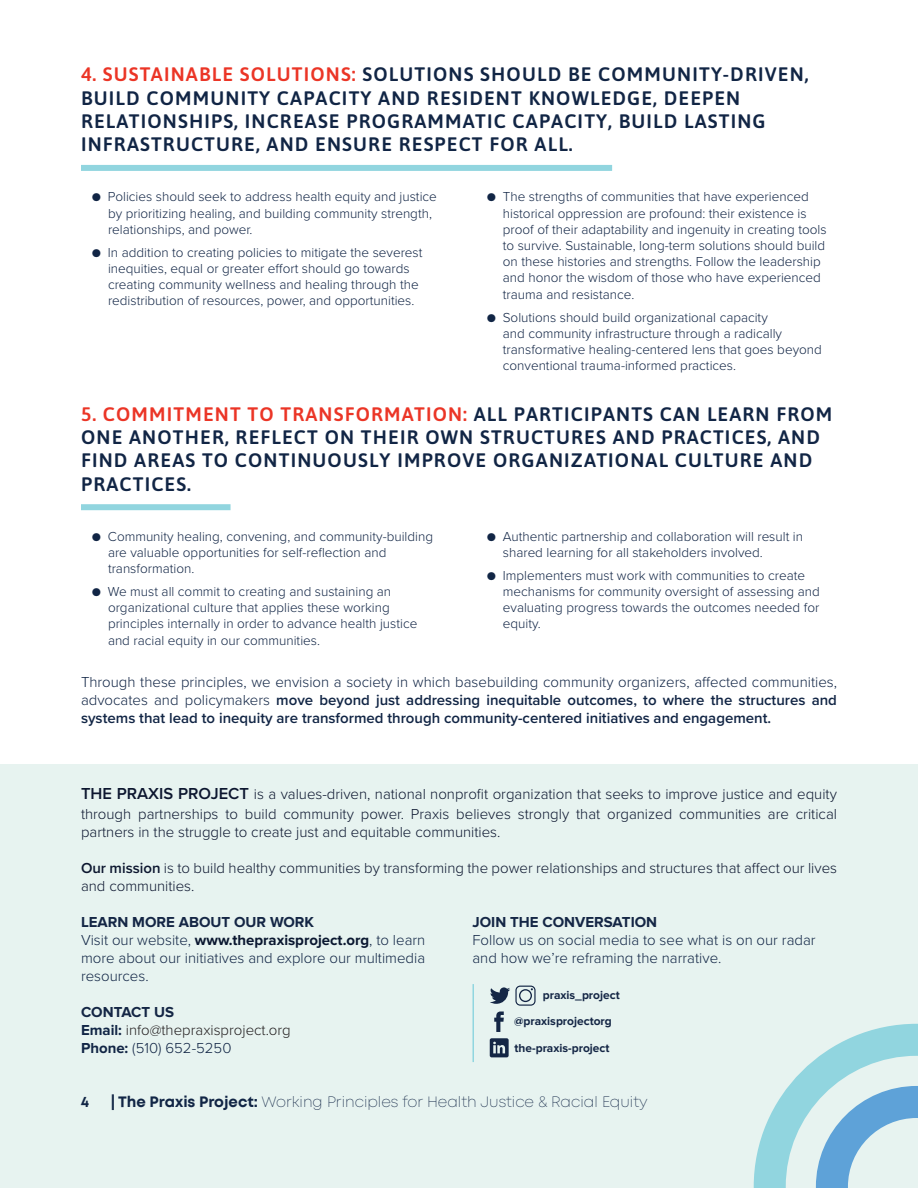
<style>
.page{position:relative;width:918px;height:1188px;background:#fff}
.page>*{position:absolute;margin:0;border:0;box-sizing:border-box;transform-origin:0 0}
.Header_1{font:600 19.5px/23.4px "Asap";letter-spacing:.06em;color:#112545}
.t1{font:300 15px/19.8px "Proxima Nova";color:#0c162f}
.t2{font:600 15px/18px "Proxima Nova";color:#112545;text-align:justify}
.body{font:300 15px/18px "Proxima Nova";color:#112545;text-align:justify}
.t3{font:15px "Mont Extra Light DEMO";color:#112545}
.body-2{font:700 15px "Proxima Nova";color:#142645}
.t4{font:300 15px "Proxima Nova";color:#231f20}
.t5{font:700 15px "Mont";color:#112545}
.t6{font:300 13.5px/16.2px "Proxima Nova";color:#112545}
.t7{font:700 12px/26.1px "Proxima Nova";color:#142645}
.s1{color:#eb3526}
.s2{font-weight:300}
.s3{font-weight:600;font-size:16.5px}
.s4{font-weight:600}
.s5{font-weight:700;color:#0a1730}
.s6{font-weight:700;color:#112545}
.s7{font-weight:700}
.s8{font-family:"Mont";font-weight:700}
</style>
<div class="page">
<div style="left:81px;top:165px;width:531px;height:6px;background:#91d5df"></div>
<div style="left:81px;top:504px;width:150px;height:6px;background:#91d5df"></div>
<div style="left:0;top:765px;width:918px;height:423px;background:#e7f3f0"></div>
<svg style="left:490px;top:986px;width:46px;height:20px"></svg>
<svg style="left:494px;top:1012px;width:10px;height:20px"></svg>
<svg style="left:490px;top:1038px;width:19px;height:19px"></svg>
<hr style="left:472px;top:984px;width:2px;height:78px;background:#91d6e0">
<svg style="left:754px;top:1024px;width:164px;height:164px"></svg>
<p class="Header_1" style="left:81px;top:62px;width:729px"><span class="s1">4. SUSTAINABLE SOLUTIONS:</span> SOLUTIONS SHOULD BE COMMUNITY-DRIVEN, BUILD COMMUNITY CAPACITY AND RESIDENT KNOWLEDGE, DEEPEN RELATIONSHIPS, INCREASE PROGRAMMATIC CAPACITY, BUILD LASTING INFRASTRUCTURE, AND ENSURE RESPECT FOR ALL.</p>
<p class="t6" style="left:108px;top:188px;width:330px;text-indent:-16px">● Policies should seek to address health equity and justice by prioritizing healing, and building community strength, relationships, and power.</p>
<p class="t6" style="left:108px;top:243px;width:316px;text-indent:-16px">● In addition to creating policies to mitigate the severest inequities, equal or greater effort should go towards creating community wellness and healing through the redistribution of resources, power, and opportunities.</p>
<p class="t6" style="left:503px;top:188px;width:325px;text-indent:-16px">● The strengths of communities that have experienced historical oppression are profound: their existence is proof of their adaptability and ingenuity in creating tools to survive. Sustainable, long-term solutions should build on these histories and strengths. Follow the leadership and honor the wisdom of those who have experienced trauma and resistance.</p>
<p class="t6" style="left:503px;top:308px;width:321px;text-indent:-16px">● Solutions should build organizational capacity<br>and community infrastructure through a radically transformative healing-centered lens that goes beyond conventional trauma-informed practices.</p>
<p class="Header_1" style="left:81px;top:401px;width:753px"><span class="s1">5. COMMITMENT TO TRANSFORMATION:</span> ALL PARTICIPANTS CAN LEARN FROM ONE ANOTHER, REFLECT ON THEIR OWN STRUCTURES AND PRACTICES, AND FIND AREAS TO CONTINUOUSLY IMPROVE ORGANIZATIONAL CULTURE AND PRACTICES.</p>
<p class="t6" style="left:108px;top:527px;width:327px;text-indent:-16px">● Community healing, convening, and community-building are valuable opportunities for self-reflection and transformation.</p>
<p class="t6" style="left:108px;top:583px;width:311px;text-indent:-16px">● We must all commit to creating and sustaining an organizational culture that applies these working principles internally in order to advance health justice and racial equity in our communities.</p>
<p class="t6" style="left:503px;top:527px;width:302px;text-indent:-16px">● Authentic partnership and collaboration will result in shared learning for all stakeholders involved.</p>
<p class="t6" style="left:503px;top:566px;width:319px;text-indent:-16px">● Implementers must work with communities to create mechanisms for community oversight of assessing and evaluating progress towards the outcomes needed for equity.</p>
<p class="t2" style="left:81px;top:673px;width:758px"><span class="s2">Through these principles, we envision a society in which basebuilding community organizers, affected communities, advocates and policymakers</span> move beyond just addressing inequitable outcomes, to where the structures and systems that lead to inequity are transformed through community-centered initiatives and engagement.</p>
<p class="t1" style="left:81px;top:784px;width:758px"><span class="s3">THE PRAXIS PROJECT</span> is a values-driven, national nonprofit organization that seeks to improve justice and equity through partnerships to build community power. Praxis believes strongly that organized communities are critical</p>
<p class="t1" style="left:81px;top:821px;width:421px">partners in the struggle to create just and equitable communities.</p>
<p class="t1" style="left:81px;top:858px;width:758px;line-height:18px"><span class="s4">Our mission</span> is to build healthy communities by transforming the power relationships and structures that affect our lives and communities.</p>
<h4 class="body-2" style="left:81px;top:913px;width:235px">LEARN MORE ABOUT OUR WORK</h4>
<p class="body" style="left:81px;top:930px;width:346px">Visit our website, <span class="s5">www.thepraxisproject.org</span>, to learn more about our initiatives and explore our multimedia resources.</p>
<h4 class="body-2" style="left:81px;top:1003px;width:95px">CONTACT US</h4>
<h4 class="t4" style="left:81px;top:1019px;width:211px"><span class="s6">Email:</span> info@thepraxisproject.org</h4>
<p class="body" style="left:81px;top:1038px;width:152px"><span class="s7">Phone:</span> (510) 652-5250</p>
<p class="body-2" style="left:472px;top:913px;width:186px">JOIN THE CONVERSATION</p>
<p class="body" style="left:472px;top:930px;width:345px">Follow us on social media to see what is on our radar and how we’re reframing the narrative.</p>
<p class="t7" style="left:514px;top:982px;width:107px;text-indent:29px">praxis_project @praxisprojectorg</p>
<p class="t7" style="left:515px;top:1035px;width:96px">the-praxis-project</p>
<p class="t5" style="left:81px;top:1094px;width:10px">4</p>
<p class="t3" style="left:111px;top:1093px;width:539px"><span class="s8">| The Praxis Project:</span> Working Principles for Health Justice &amp; Racial Equity</p>
</div>
